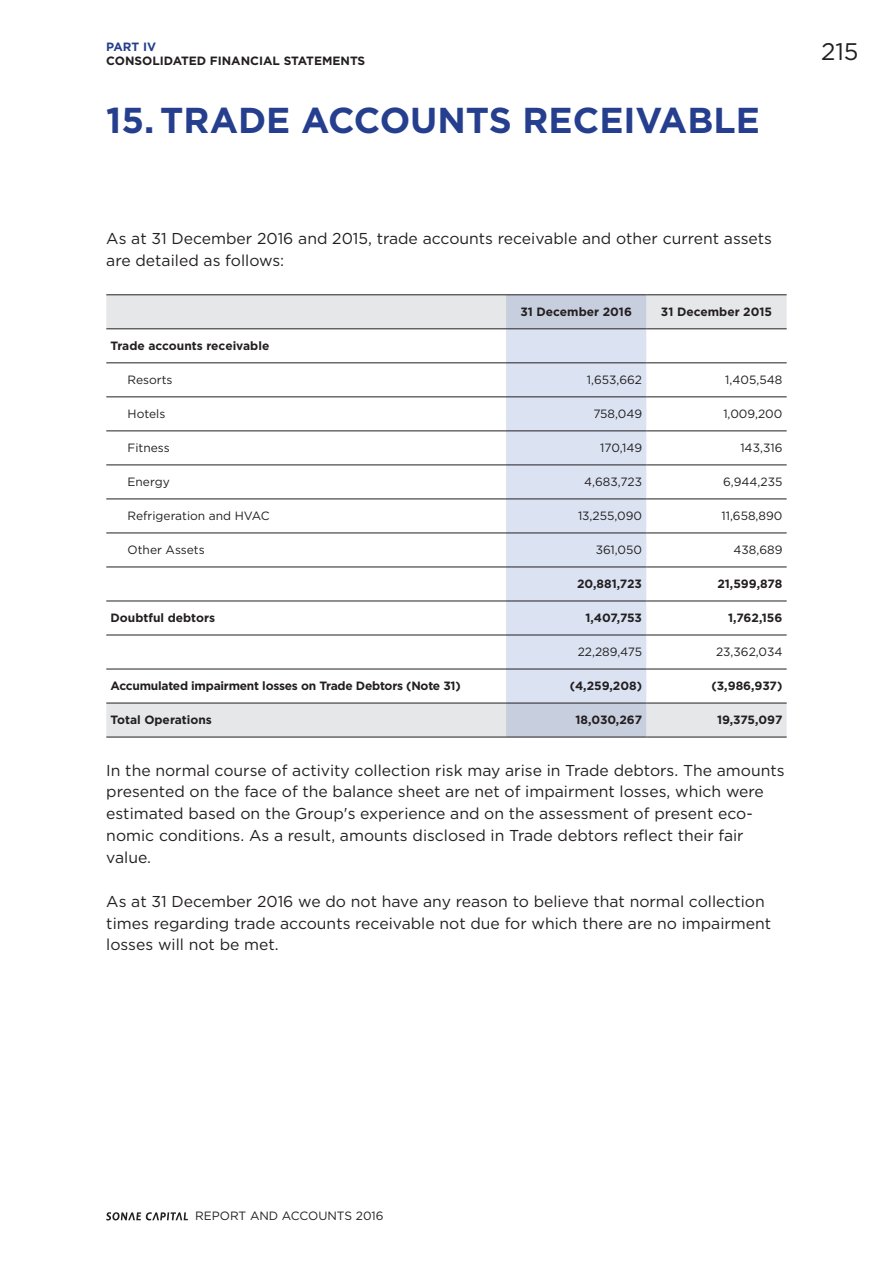
<style>
.page{position:relative;width:893px;height:1263px;background:#fff}
.page>*{position:absolute;margin:0;border:0;box-sizing:border-box;transform-origin:0 0}
.t1{font:700 36px "Gotham";color:#253f8e}
.t2{font:24px "Gotham";color:#231f20}
.t3{font:15.75px/21.8px "Gotham";color:#231f20}
.t4{font:12px "Gotham";color:#231f20}
.t5{font:700 12px "Gotham";color:#231f20}
.t6{font:700 12px "Gotham";letter-spacing:-.02em;color:#231f20}
.t7{font:700 12px "Gotham";color:#253f8e}
</style>
<div class="page">
<svg style="left:106px;top:1212px;width:82px;height:8px"></svg>
<svg style="left:106px;top:296px;width:681px;height:441px"></svg>
<div style="left:506px;top:296px;width:140px;height:441px;background:#c7cedd"></div>
<div style="left:506px;top:330px;width:140px;height:373px;background:#dbe3f3"></div>
<hr style="left:106px;top:295px;width:400px;height:1px;background:#231f20">
<hr style="left:506px;top:295px;width:140px;height:1px;background:#231f20">
<hr style="left:646px;top:295px;width:141px;height:1px;background:#231f20">
<hr style="left:106px;top:329px;width:400px;height:1px;background:#231f20">
<hr style="left:506px;top:329px;width:140px;height:1px;background:#231f20">
<hr style="left:646px;top:329px;width:141px;height:1px;background:#231f20">
<hr style="left:106px;top:363px;width:400px;height:1px;background:#231f20">
<hr style="left:506px;top:363px;width:140px;height:1px;background:#231f20">
<hr style="left:646px;top:363px;width:141px;height:1px;background:#231f20">
<hr style="left:106px;top:397px;width:400px;height:1px;background:#231f20">
<hr style="left:506px;top:397px;width:140px;height:1px;background:#231f20">
<hr style="left:646px;top:397px;width:141px;height:1px;background:#231f20">
<hr style="left:106px;top:431px;width:400px;height:1px;background:#231f20">
<hr style="left:506px;top:431px;width:140px;height:1px;background:#231f20">
<hr style="left:646px;top:431px;width:141px;height:1px;background:#231f20">
<hr style="left:106px;top:465px;width:400px;height:1px;background:#231f20">
<hr style="left:506px;top:465px;width:140px;height:1px;background:#231f20">
<hr style="left:646px;top:465px;width:141px;height:1px;background:#231f20">
<hr style="left:106px;top:499px;width:400px;height:1px;background:#231f20">
<hr style="left:506px;top:499px;width:140px;height:1px;background:#231f20">
<hr style="left:646px;top:499px;width:141px;height:1px;background:#231f20">
<hr style="left:106px;top:533px;width:400px;height:1px;background:#231f20">
<hr style="left:506px;top:533px;width:140px;height:1px;background:#231f20">
<hr style="left:646px;top:533px;width:141px;height:1px;background:#231f20">
<hr style="left:106px;top:567px;width:400px;height:1px;background:#231f20">
<hr style="left:506px;top:567px;width:140px;height:1px;background:#231f20">
<hr style="left:646px;top:567px;width:141px;height:1px;background:#231f20">
<hr style="left:106px;top:601px;width:400px;height:1px;background:#231f20">
<hr style="left:506px;top:601px;width:140px;height:1px;background:#231f20">
<hr style="left:646px;top:601px;width:141px;height:1px;background:#231f20">
<hr style="left:106px;top:635px;width:400px;height:1px;background:#231f20">
<hr style="left:506px;top:635px;width:140px;height:1px;background:#231f20">
<hr style="left:646px;top:635px;width:141px;height:1px;background:#231f20">
<hr style="left:106px;top:669px;width:400px;height:1px;background:#231f20">
<hr style="left:506px;top:669px;width:140px;height:1px;background:#231f20">
<hr style="left:646px;top:669px;width:141px;height:1px;background:#231f20">
<hr style="left:106px;top:703px;width:400px;height:1px;background:#231f20">
<hr style="left:506px;top:703px;width:140px;height:1px;background:#231f20">
<hr style="left:646px;top:703px;width:141px;height:1px;background:#231f20">
<hr style="left:106px;top:737px;width:400px;height:1px;background:#231f20">
<hr style="left:506px;top:737px;width:140px;height:1px;background:#231f20">
<hr style="left:646px;top:737px;width:141px;height:1px;background:#231f20">
<p class="t7" style="left:106px;top:40px;width:51px">Part IV</p>
<p class="t5" style="left:106px;top:54px;width:194px">CONSOLIDATED FINANCIAL STAT</p>
<p class="t5" style="left:314px;top:54px;width:53px">EMENTS</p>
<h1 class="t1" style="left:106px;top:99px;width:655px">15. TRADE ACCOUNTS RECEIVABLE</h1>
<h2 class="t2" style="left:821px;top:38px;width:39px">215</h2>
<p class="t3" style="left:106px;top:228px;width:667px">As at 31 December 2016 and 2015, trade accounts receivable and other current assets are detailed as follows:</p>
<p class="t5" style="left:520px;top:305px;width:113px">31 December 2016</p>
<p class="t5" style="left:661px;top:305px;width:113px">31 December 2015</p>
<p class="t5" style="left:111px;top:339px;width:160px">Trade accounts receivable</p>
<p class="t4" style="left:128px;top:373px;width:47px">Resorts</p>
<p class="t4" style="left:587px;top:373px;width:57px">1,653,662</p>
<p class="t4" style="left:725px;top:373px;width:59px">1,405,548</p>
<p class="t4" style="left:128px;top:407px;width:39px">Hotels</p>
<p class="t4" style="left:593px;top:407px;width:50px">758,049</p>
<p class="t4" style="left:723px;top:407px;width:61px">1,009,200</p>
<p class="t4" style="left:128px;top:441px;width:44px">Fitness</p>
<p class="t4" style="left:600px;top:441px;width:43px">170,149</p>
<p class="t4" style="left:740px;top:441px;width:44px">143,316</p>
<p class="t4" style="left:128px;top:475px;width:44px">Energy</p>
<p class="t4" style="left:584px;top:475px;width:59px">4,683,723</p>
<p class="t4" style="left:723px;top:475px;width:61px">6,944,235</p>
<p class="t4" style="left:128px;top:509px;width:144px">Refrigeration and HVAC</p>
<p class="t4" style="left:578px;top:509px;width:66px">13,255,090</p>
<p class="t4" style="left:721px;top:509px;width:62px">11,658,890</p>
<p class="t4" style="left:128px;top:543px;width:79px">Other Assets</p>
<p class="t4" style="left:596px;top:543px;width:48px">361,050</p>
<p class="t4" style="left:733px;top:543px;width:50px">438,689</p>
<p class="t5" style="left:577px;top:577px;width:66px">20,881,723</p>
<p class="t5" style="left:717px;top:577px;width:66px">21,599,878</p>
<p class="t5" style="left:111px;top:611px;width:106px">Doubtful debtors</p>
<p class="t5" style="left:585px;top:611px;width:58px">1,407,753</p>
<p class="t5" style="left:728px;top:611px;width:56px">1,762,156</p>
<p class="t4" style="left:578px;top:645px;width:66px">22,289,475</p>
<p class="t4" style="left:716px;top:645px;width:68px">23,362,034</p>
<p class="t6" style="left:111px;top:679px;width:352px">Accumulated impairment losses on Trade Debtors (Note 31)</p>
<p class="t5" style="left:570px;top:679px;width:74px">(4,259,208)</p>
<p class="t5" style="left:711px;top:679px;width:72px">(3,986,937)</p>
<p class="t5" style="left:111px;top:713px;width:103px">Total Operations</p>
<p class="t5" style="left:576px;top:713px;width:68px">18,030,267</p>
<p class="t5" style="left:717px;top:713px;width:67px">19,375,097</p>
<p class="t3" style="left:106px;top:759px;width:680px">In the normal course of activity collection risk may arise in Trade debtors. The amounts presented on the face of the balance sheet are net of impairment losses, which were estimated based on the Group's experience and on the assessment of present eco&shy;nomic conditions. As a result, amounts disclosed in Trade debtors reflect their fair value.</p>
<p class="t3" style="left:106px;top:890px;width:666px">As at 31 December 2016 we do not have any reason to believe that normal collection times regarding trade accounts receivable not due for which there are no impairment losses will not be met.</p>
<p class="t4" style="left:195px;top:1209px;width:190px">REPORT AND ACCOUNTS 2016</p>
</div>
